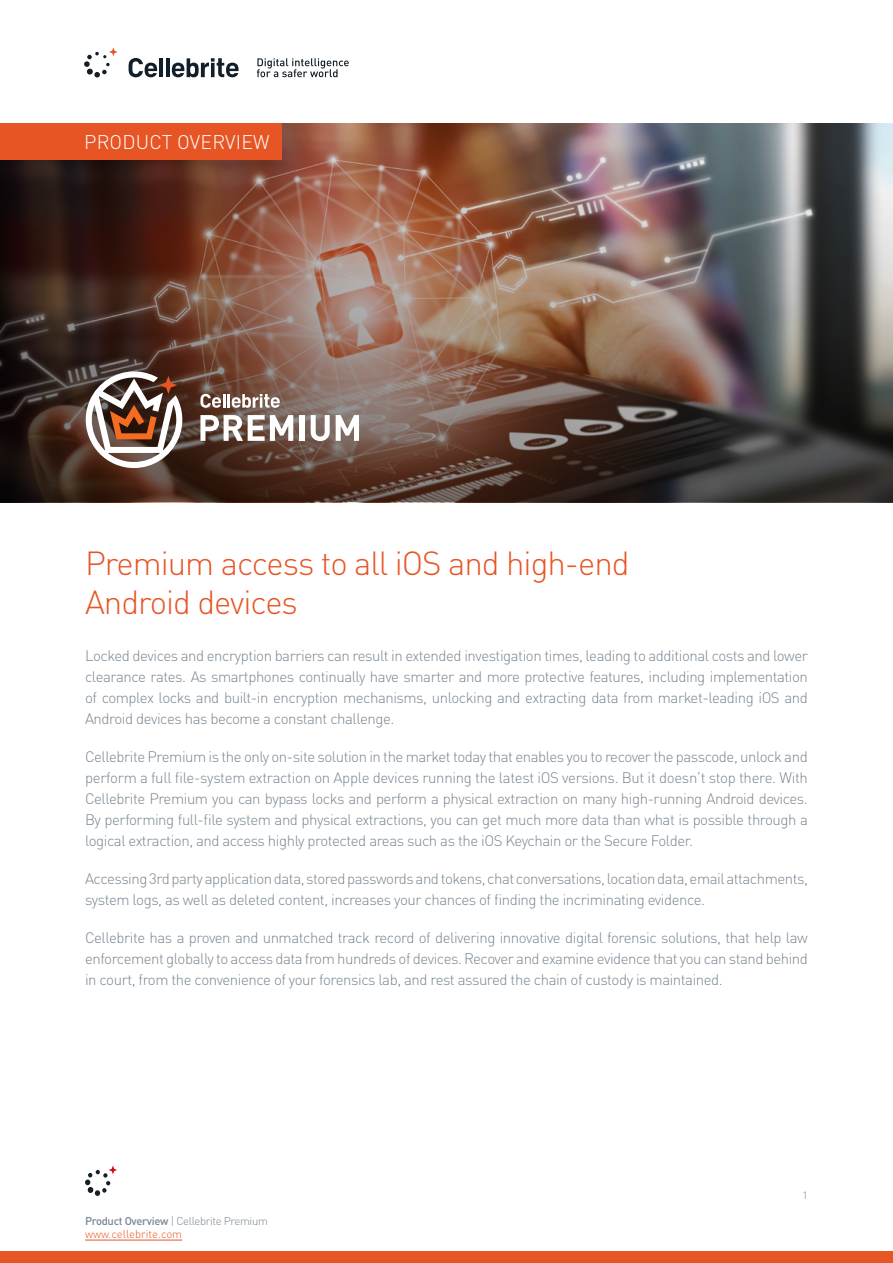
<style>
.page{position:relative;width:893px;height:1263px;background:#fff}
.page>*{position:absolute;margin:0;border:0;box-sizing:border-box;transform-origin:0 0}
.t1{font:300 33px/39.6px "DIN Pro";letter-spacing:-.03em;color:#e75525}
.t2{font:300 19.5px "DIN Pro";letter-spacing:.01em;color:#fff}
.t3{font:300 15px/21px "DIN Pro";letter-spacing:-.03em;color:#778591;text-align:justify}
.t4{font:300 11.25px/13.5px "DIN Pro";letter-spacing:-.03em;color:#778591}
.t5{font:300 10.5px "DIN Pro";color:#778591}
.s1{font-weight:500}
.s2{color:#e75525}
</style>
<div class="page">
<img style="left:0;top:123px;width:893px;height:379px">
<hr style="left:85px;top:1240px;width:97px;height:1px;background:#e75525">
<svg style="left:85px;top:1165px;width:32px;height:31px"></svg>
<div style="left:0;top:123px;width:282px;height:36px;background:#e75525"></div>
<svg style="left:128px;top:58px;width:29px;height:19px"></svg>
<hr style="left:159px;top:58px;width:4px;height:19px;background:#121e28">
<hr style="left:166px;top:58px;width:4px;height:19px;background:#121e28">
<svg style="left:172px;top:58px;width:67px;height:19px"></svg>
<svg style="left:84px;top:47px;width:34px;height:30px"></svg>
<svg style="left:257px;top:58px;width:92px;height:19px"></svg>
<div style="left:0;top:1251px;width:893px;height:12px;background:#e75525"></div>
<svg style="left:200px;top:415px;width:93px;height:26px"></svg>
<div style="left:300px;top:415px;width:5px;height:26px;background:#fff"></div>
<svg style="left:311px;top:415px;width:19px;height:26px"></svg>
<svg style="left:336px;top:415px;width:23px;height:26px"></svg>
<svg style="left:84px;top:371px;width:100px;height:97px"></svg>
<svg style="left:200px;top:394px;width:25px;height:14px"></svg>
<hr style="left:227px;top:394px;width:3px;height:14px;background:#fff">
<svg style="left:232px;top:394px;width:48px;height:14px"></svg>
<h2 class="t2" style="left:84px;top:127px;width:187px">PRODUCT OVERVIEW</h2>
<h1 class="t1" style="left:85px;top:541px;width:546px">Premium access to all iOS and high-end<br>Android devices</h1>
<p class="t3" style="left:85px;top:644px;width:724px">Locked devices and encryption barriers can result in extended investigation times, leading to additional costs and lower clearance rates. As smartphones continually have smarter and more protective features, including implementation of complex locks and built-in encryption mechanisms, unlocking and extracting data from market-leading iOS and Android devices has become a constant challenge.</p>
<p class="t3" style="left:85px;top:745px;width:724px">Cellebrite Premium is the only on-site solution in the market today that enables you to recover the passcode, unlock and perform a full file-system extraction on Apple devices running the latest iOS versions. But it doesn t’ stop there. With Cellebrite Premium you can bypass locks and perform a physical extraction on many high-running Android devices.<br>By performing full-file system and physical extractions, you can get much more data than what is possible through a logical extraction, and access highly protected areas such as the iOS Keychain or the Secure Folder.</p>
<p class="t3" style="left:85px;top:867px;width:724px">Accessing3rdpartyapplicationdata,storedpasswordsandtokens,chatconversations,locationdata,emailattachments, system logs, as well as deleted content, increases your chances of finding the incriminating evidence.</p>
<p class="t3" style="left:85px;top:926px;width:724px">Cellebrite has a proven and unmatched track record of delivering innovative digital forensic solutions, that help law enforcement globally to access data from hundreds of devices. Recover and examine evidence that you can stand behind in court, from the convenience of your forensics lab, and rest assured the chain of custody is maintained.</p>
<p class="t4" style="left:85px;top:1213px;width:184px"><span class="s1">Product Overview</span> | Cellebrite Premium <span class="s2">www.cellebrite.com</span></p>
<p class="t5" style="left:802px;top:1187px;width:7px">1</p>
</div>
